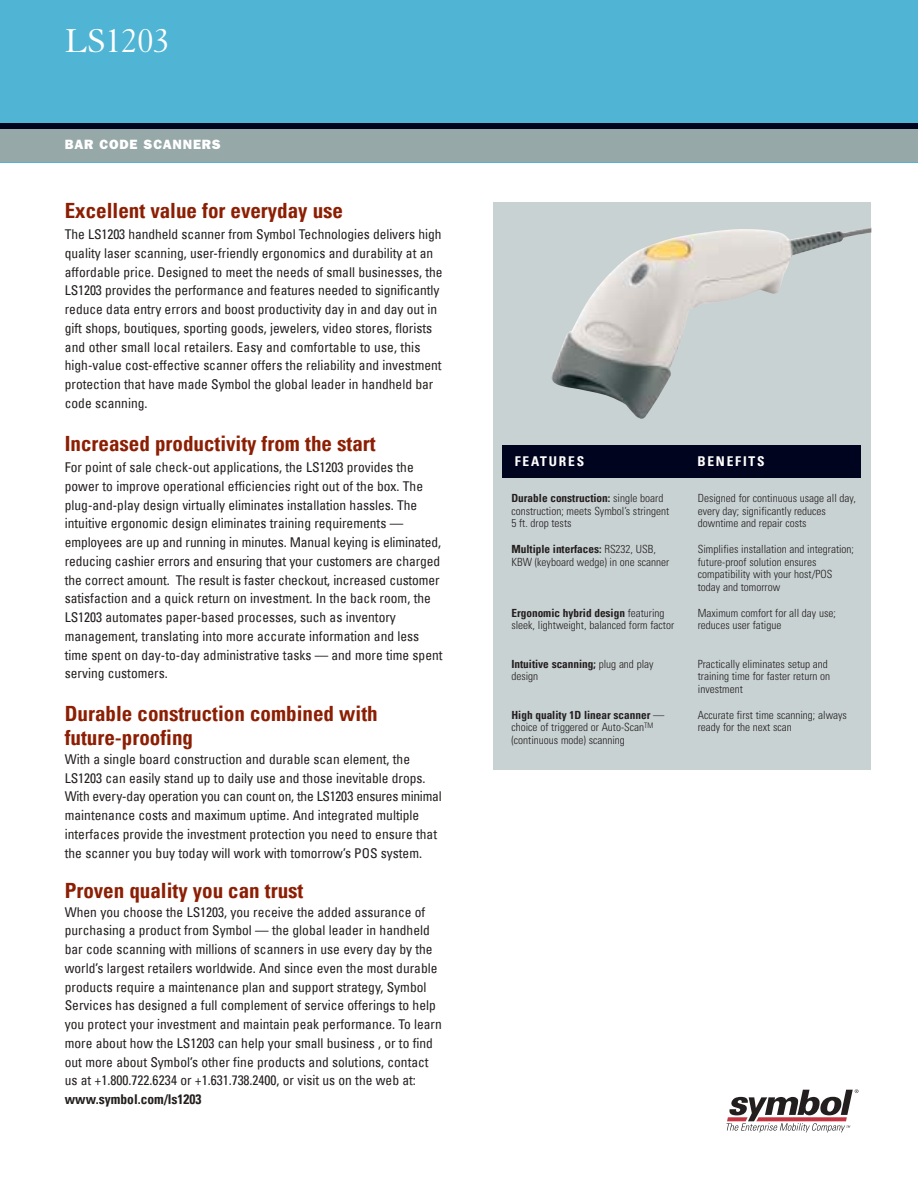
<style>
.page{position:relative;width:918px;height:1188px;background:#fff}
.page>*{position:absolute;margin:0;border:0;box-sizing:border-box;transform-origin:0 0}
.t1{font:36px "Granjon LT Std";color:#fff}
.t2{font:700 condensed 21px/24px "Univers";color:#8c1e03}
.t3{font:condensed 13.5px/18.8px "Univers";color:#241f1f}
.t4{font:700 condensed 13.5px "Univers";color:#241f1f}
.t5{font:700 condensed 13.5px "Univers";letter-spacing:.135em;color:#fff}
.t6{font:13.5px "ITC Franklin Gothic Std Hvy";letter-spacing:.06em;color:#fff}
.t7{font:300 condensed 11.25px/12.8px "Univers";color:#241f1f}
.t8{font:700 condensed 11.25px/12.8px "Univers";color:#241f1f}
.s1{font-weight:700}
.s2{font-weight:300}
</style>
<div class="page">
<div style="left:493px;top:202px;width:378px;height:568px;background:#c9d2d3"></div>
<div style="left:0;top:0;width:918px;height:162px;background:#50b5d4"></div>
<div style="left:502px;top:445px;width:359px;height:32px;background:#00041f"></div>
<div style="left:0;top:126px;width:918px;height:36px;background:#96a8a8"></div>
<div style="left:0;top:123px;width:918px;height:5px;background:#00041f"></div>
<svg style="left:727px;top:1089px;width:131px;height:43px"></svg>
<img style="left:551px;top:228px;width:320px;height:191px">
<h1 class="t1" style="left:65px;top:27px;width:106px">LS1203</h1>
<p class="t6" style="left:65px;top:139px;width:158px">BAR CODE SCANNERS</p>
<h2 class="t2" style="left:65px;top:198px;width:280px">Excellent value for everyday use</h2>
<p class="t3" style="left:65px;top:225px;width:379px">The LS1203 handheld scanner from Symbol Technologies delivers high quality laser scanning, user-friendly ergonomics and durability at an affordable price. Designed to meet the needs of small businesses, the LS1203 provides the performance and features needed to significantly reduce data entry errors and boost productivity day in and day out in gift shops, boutiques, sporting goods, jewelers, video stores, florists and other small local retailers. Easy and comfortable to use, this high-value cost-effective scanner offers the reliability and investment protection that have made Symbol the global leader in handheld bar code scanning.</p>
<h2 class="t2" style="left:65px;top:431px;width:312px">Increased productivity from the start</h2>
<p class="t3" style="left:65px;top:458px;width:379px">For point of sale check-out applications, the LS1203 provides the power to improve operational efficiencies right out of the box. The plug-and-play design virtually eliminates installation hassles. The intuitive ergonomic design eliminates training requirements — employees are up and running in minutes. Manual keying is eliminated, reducing cashier errors and ensuring that your customers are charged the correct amount. The result is faster checkout, increased customer satisfaction and a quick return on investment. In the back room, the LS1203 automates paper-based processes, such as inventory management, translating into more accurate information and less time spent on day-to-day administrative tasks — and more time spent serving customers.</p>
<h2 class="t2" style="left:65px;top:702px;width:314px">Durable construction combined with future-proofing</h2>
<p class="t3" style="left:65px;top:749px;width:378px">With a single board construction and durable scan element, the LS1203 can easily stand up to daily use and those inevitable drops.<br>With every-day operation you can count on, the LS1203 ensures minimal maintenance costs and maximum uptime. And integrated multiple interfaces provide the investment protection you need to ensure that the scanner you buy today will work with tomorrow’s POS system.</p>
<h2 class="t2" style="left:65px;top:878px;width:240px">Proven quality you can trust</h2>
<p class="t3" style="left:65px;top:902px;width:379px">When you choose the LS1203, you receive the added assurance of purchasing a product from Symbol — the global leader in handheld bar code scanning with millions of scanners in use every day by the world’s largest retailers worldwide. And since even the most durable products require a maintenance plan and support strategy, Symbol Services has designed a full complement of service offerings to help you protect your investment and maintain peak performance. To learn more about how the LS1203 can help your small business , or to find out more about Symbol’s other fine products and solutions, contact us at +1.800.722.6234 or +1.631.738.2400, or visit us on the web at:</p>
<p class="t4" style="left:65px;top:1091px;width:138px">www.symbol.com/ls1203</p>
<p class="t5" style="left:515px;top:453px;width:71px">FEATURES</p>
<p class="t5" style="left:697px;top:453px;width:69px">BENEFITS</p>
<p class="t7" style="left:698px;top:493px;width:160px">Designed for continuous usage all day, every day; significantly reduces downtime and repair costs</p>
<p class="t7" style="left:698px;top:544px;width:158px">Simplifies installation and integration; future-proof solution ensures compatibility with your host/POS today and tomorrow</p>
<p class="t7" style="left:698px;top:607px;width:140px">Maximum comfort for all day use; reduces user fatigue</p>
<p class="t7" style="left:698px;top:658px;width:134px">Practically eliminates setup and training time for faster return on investment</p>
<p class="t7" style="left:698px;top:709px;width:151px">Accurate first time scanning; always ready for the next scan</p>
<p class="t7" style="left:511px;top:493px;width:159px"><span class="s1">Durable construction:</span> single board construction; meets Symbol’s stringent<br>5 ft. drop tests</p>
<p class="t7" style="left:511px;top:544px;width:159px"><span class="s1">Multiple interfaces:</span> RS232, USB,<br>KBW (keyboard wedge) in one scanner</p>
<p class="t7" style="left:511px;top:608px;width:164px"><span class="s1">Ergonomic hybrid design</span> featuring sleek, lightweight, balanced form factor</p>
<p class="t8" style="left:511px;top:657px;width:144px">Intuitive scanning; <span class="s2">plug and play design</span></p>
<p class="t7" style="left:511px;top:710px;width:155px"><span class="s1">High quality 1D linear scanner</span> — choice of triggered or Auto-Scan<sup>TM </sup>(continuous mode) scanning</p>
</div>
